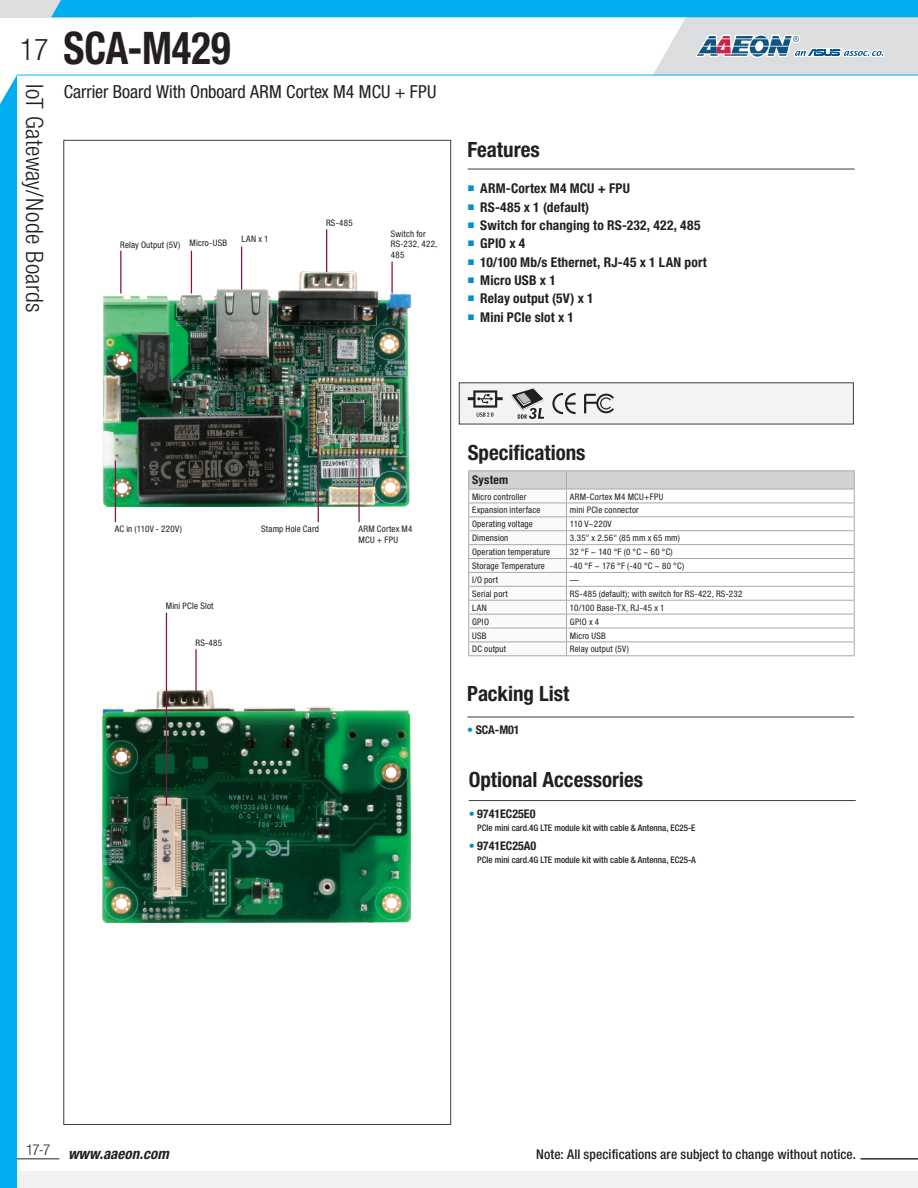
<style>
.page{position:relative;width:918px;height:1188px;background:#fff}
.page>*{position:absolute;margin:0;border:0;box-sizing:border-box;transform-origin:0 0}
.t1{font:700 condensed 45px "Helvetica Neue";color:#231f20;scale:.9 1}
.t2{font:300 condensed 30px "Helvetica Neue";color:#231f20}
.t3{font:300 condensed 24px "Helvetica Neue";letter-spacing:.015em;color:#231f20}
.t4{font:700 condensed 21px "Helvetica Neue";color:#231f20}
.t5{font:condensed 18px "Helvetica Neue";color:#231f20}
.t6{font:italic 700 condensed 15px "Helvetica Neue";letter-spacing:.005em;color:#231f20}
.t7{font:700 condensed 13.5px "Helvetica Neue";letter-spacing:.01em;color:#231f20}
.t8{font:500 condensed 13.5px "Helvetica Neue";letter-spacing:.01em;color:#231f20}
.t9{font:700 condensed 12px "Helvetica Neue";color:#231f20}
.t10{font:condensed 9px/10.8px "Helvetica Neue";letter-spacing:.02em;color:#231f20}
.t11{font:500 condensed 9px "Helvetica Neue";color:#231f20}
.s1{color:#0690c8}
</style>
<div class="page">
<hr style="left:0;top:1158px;width:59px;height:1px;background:#231f20">
<div style="left:0;top:0;width:192px;height:17px;background:#dcdddf"></div>
<div style="left:0;top:1172px;width:918px;height:16px;background:#f0f1f2"></div>
<hr style="left:861px;top:1158px;width:57px;height:1px;background:#231f20">
<svg style="left:51px;top:0;width:867px;height:75px"></svg>
<hr style="left:17px;top:75px;width:901px;height:1px;background:#00baf1">
<div style="left:0;top:75px;width:17px;height:1113px;background:#00aeef"></div>
<div style="left:459px;top:382px;width:395px;height:42px;background:#f2f3f4;border:1px solid #3e3e3f"></div>
<hr style="left:566px;top:470px;width:289px;height:1px;background:#a8a9ad">
<hr style="left:468px;top:470px;width:98px;height:1px;background:#a8a9ad">
<svg style="left:468px;top:471px;width:387px;height:185px"></svg>
<hr style="left:468px;top:558px;width:98px;height:1px;background:#a8a9ad">
<hr style="left:468px;top:572px;width:98px;height:1px;background:#a8a9ad">
<hr style="left:468px;top:586px;width:98px;height:1px;background:#a8a9ad">
<hr style="left:468px;top:600px;width:98px;height:1px;background:#a8a9ad">
<hr style="left:468px;top:614px;width:98px;height:1px;background:#a8a9ad">
<hr style="left:468px;top:628px;width:98px;height:1px;background:#a8a9ad">
<hr style="left:468px;top:642px;width:98px;height:1px;background:#a8a9ad">
<hr style="left:468px;top:655px;width:98px;height:1px;background:#a8a9ad">
<hr style="left:467px;top:717px;width:387px;height:1px;background:#3e3e3f">
<img style="left:102px;top:271px;width:308px;height:236px">
<svg style="left:552px;top:393px;width:24px;height:21px"></svg>
<svg style="left:584px;top:394px;width:30px;height:19px"></svg>
<svg style="left:468px;top:390px;width:35px;height:27px"></svg>
<svg style="left:512px;top:388px;width:32px;height:31px"></svg>
<hr style="left:468px;top:169px;width:387px;height:1px;background:#3e3e3f">
<hr style="left:469px;top:800px;width:387px;height:1px;background:#3e3e3f">
<hr style="left:241px;top:247px;width:1px;height:42px;background:#7f184e">
<img style="left:102px;top:690px;width:308px;height:232px">
<hr style="left:326px;top:229px;width:1px;height:43px;background:#7f184e">
<hr style="left:191px;top:251px;width:1px;height:43px;background:#7f184e">
<hr style="left:120px;top:251px;width:1px;height:43px;background:#7f184e">
<hr style="left:391px;top:262px;width:2px;height:32px;background:#7f184e">
<hr style="left:115px;top:460px;width:1px;height:62px;background:#7f184e">
<hr style="left:318px;top:435px;width:1px;height:87px;background:#7f184e">
<hr style="left:358px;top:425px;width:2px;height:97px;background:#7f184e">
<hr style="left:195px;top:649px;width:2px;height:43px;background:#7f184e">
<hr style="left:166px;top:613px;width:1px;height:193px;background:#7f184e">
<h2 class="t2" style="left:20px;top:32px;width:30px">17</h2>
<h3 class="t3" style="left:48px;top:84px;width:230px;rotate:90deg">IoT Gateway/Node Boards</h3>
<h1 class="t1" style="left:63px;top:20px;width:187px">SCA-M429</h1>
<h3 class="t5" style="left:64px;top:81px;width:374px">Carrier Board With Onboard ARM Cortex M4 MCU + FPU</h3>
<p class="t10" style="left:120px;top:240px;width:62px">Relay Output (5V)</p>
<p class="t10" style="left:190px;top:237px;width:39px">Micro-USB</p>
<p class="t10" style="left:242px;top:234px;width:28px">LAN x 1</p>
<p class="t10" style="left:326px;top:218px;width:28px">RS-485</p>
<p class="t10" style="left:391px;top:228px;width:48px">Switch for<br>RS-232, 422,<br>485</p>
<h3 class="t4" style="left:468px;top:136px;width:74px">Features</h3>
<h3 class="t7" style="left:468px;top:181px;width:164px"><sup>■</sup> ARM-Cortex M4 MCU + FPU</h3>
<h3 class="t7" style="left:468px;top:199px;width:123px"><sup>■</sup> RS-485 x 1 (default)</h3>
<h3 class="t7" style="left:468px;top:217px;width:235px"><sup>■</sup> Switch for changing to RS-232, 422, 485</h3>
<h3 class="t7" style="left:468px;top:235px;width:59px"><sup>■</sup> GPIO x 4</h3>
<h3 class="t7" style="left:468px;top:254px;width:241px"><sup>■</sup> 10/100 Mb/s Ethernet, RJ-45 x 1 LAN port</h3>
<h3 class="t7" style="left:468px;top:272px;width:90px"><sup>■</sup> Micro USB x 1</h3>
<h3 class="t7" style="left:468px;top:290px;width:128px"><sup>■</sup> Relay output (5V) x 1</h3>
<h3 class="t7" style="left:468px;top:309px;width:108px"><sup>■</sup> Mini PCIe slot x 1</h3>
<p class="t10" style="left:115px;top:524px;width:69px">AC in (110V - 220V)</p>
<p class="t10" style="left:358px;top:524px;width:55px">ARM Cortex M4<br>MCU + FPU</p>
<p class="t10" style="left:261px;top:524px;width:60px">Stamp Hole Card</p>
<p class="t10" style="left:166px;top:600px;width:49px">Mini PCIe Slot</p>
<p class="t10" style="left:195px;top:638px;width:28px">RS-485</p>
<h3 class="t4" style="left:468px;top:440px;width:119px">Specifications</h3>
<h3 class="t9" style="left:472px;top:472px;width:38px">System</h3>
<p class="t10" style="left:472px;top:491px;width:56px">Micro controller</p>
<p class="t10" style="left:570px;top:491px;width:95px">ARM-Cortex M4 MCU+FPU</p>
<p class="t10" style="left:472px;top:505px;width:70px">Expansion interface</p>
<p class="t10" style="left:570px;top:505px;width:71px">mini PCIe connector</p>
<p class="t10" style="left:472px;top:519px;width:62px">Operating voltage</p>
<p class="t10" style="left:570px;top:519px;width:43px">110 V~220V</p>
<p class="t10" style="left:472px;top:533px;width:38px">Dimension</p>
<p class="t10" style="left:570px;top:533px;width:112px">3.35" x 2.56" (85 mm x 65 mm)</p>
<p class="t10" style="left:472px;top:546px;width:80px">Operation temperature</p>
<p class="t10" style="left:570px;top:546px;width:104px">32 °F ~ 140 °F (0 °C ~ 60 °C)</p>
<p class="t10" style="left:472px;top:560px;width:74px">Storage Temperature</p>
<p class="t10" style="left:570px;top:560px;width:116px">-40 °F ~ 176 °F (-40 °C ~ 80 °C)</p>
<p class="t10" style="left:472px;top:574px;width:28px">I/O port</p>
<p class="t10" style="left:570px;top:574px;width:10px">—</p>
<p class="t10" style="left:472px;top:588px;width:37px">Serial port</p>
<p class="t10" style="left:570px;top:588px;width:174px">RS-485 (default); with switch for RS-422, RS-232</p>
<p class="t10" style="left:472px;top:602px;width:16px">LAN</p>
<p class="t10" style="left:570px;top:602px;width:96px">10/100 Base-TX, RJ-45 x 1</p>
<p class="t10" style="left:472px;top:616px;width:18px">GPIO</p>
<p class="t10" style="left:570px;top:616px;width:31px">GPIO x 4</p>
<p class="t10" style="left:472px;top:630px;width:16px">USB</p>
<p class="t10" style="left:570px;top:630px;width:37px">Micro USB</p>
<p class="t10" style="left:472px;top:644px;width:36px">DC output</p>
<p class="t10" style="left:570px;top:644px;width:61px">Relay output (5V)</p>
<h3 class="t4" style="left:467px;top:681px;width:104px">Packing List</h3>
<h3 class="t9" style="left:467px;top:723px;width:54px"><span class="s1">•</span> SCA-M01</h3>
<h3 class="t4" style="left:469px;top:767px;width:176px">Optional Accessories</h3>
<h3 class="t9" style="left:469px;top:806px;width:68px"><span class="s1">•</span> 9741EC25E0</h3>
<p class="t11" style="left:477px;top:822px;width:220px">PCIe mini card.4G LTE module kit with cable &amp; Antenna, EC25-E</p>
<h3 class="t9" style="left:469px;top:838px;width:69px"><span class="s1">•</span> 9741EC25A0</h3>
<p class="t11" style="left:477px;top:854px;width:220px">PCIe mini card.4G LTE module kit with cable &amp; Antenna, EC25-A</p>
<h3 class="t6" style="left:26px;top:1145px;width:144px"><sup>17-7</sup> www.aaeon.com</h3>
<h3 class="t8" style="left:536px;top:1147px;width:321px">Note: All specifications are subject to change without notice.</h3>
</div>
